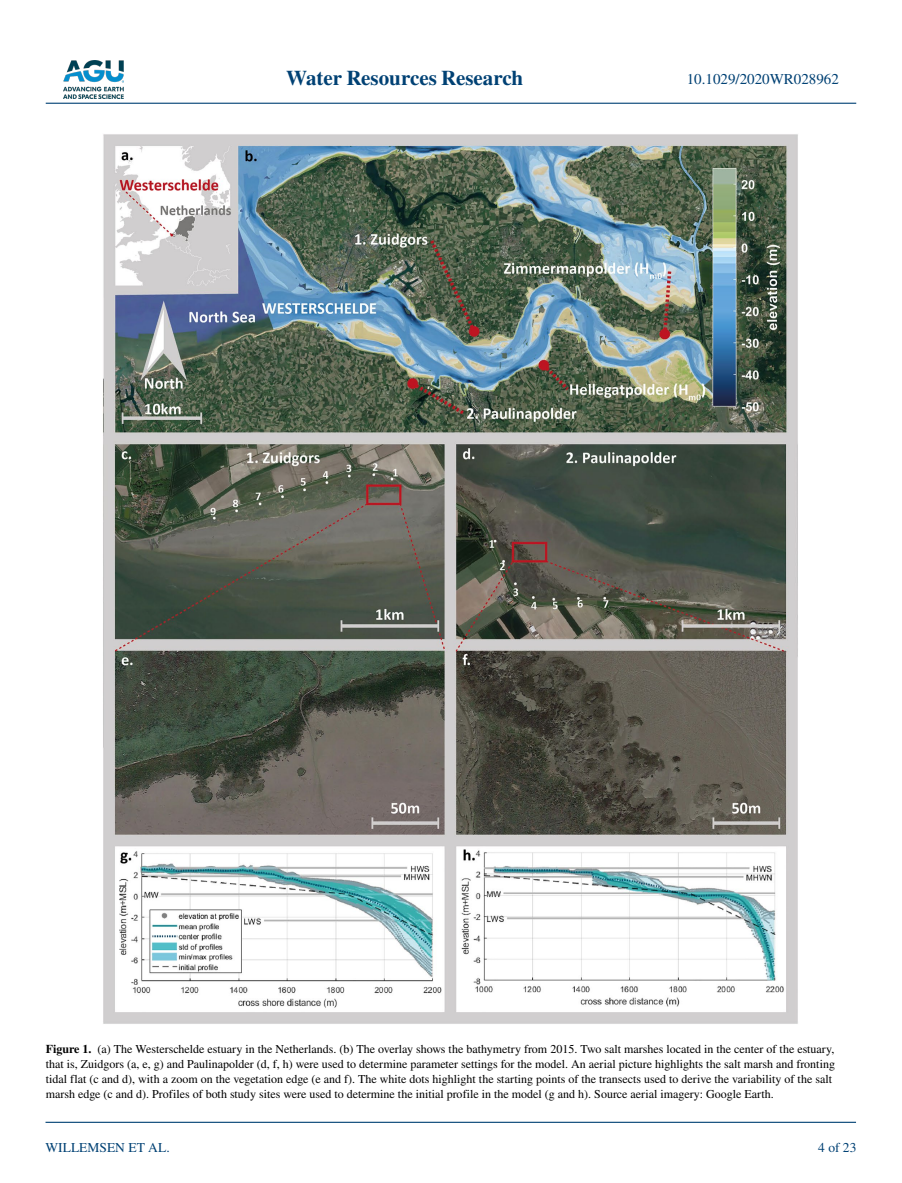
<style>
.page{position:relative;width:902px;height:1183px;background:#fff}
.page>*{position:absolute;margin:0;border:0;box-sizing:border-box;transform-origin:0 0}
.t1{font:700 21px "STIX";color:#004174}
.t2{font:15px "STIX";color:#004174}
.t3{font:13.5px "STIX";color:#004174}
.t4{font:12px/15px "STIX";color:#000}
.s1{font-weight:700}
</style>
<div class="page">
<img style="left:63px;top:60px;width:60px;height:39px">
<hr style="left:46px;top:103px;width:810px;height:1px;background:#004174">
<hr style="left:45px;top:1121px;width:810px;height:1px;background:#004174">
<img style="left:103px;top:134px;width:695px;height:890px">
<h1 class="t1" style="left:286px;top:66px;width:238px">Water Resources Research</h1>
<p class="t2" style="left:686px;top:69px;width:154px">10.1029/2020WR028962</p>
<p class="t4" style="left:46px;top:1042px;width:790px"><span class="s1">Figure 1.</span> (a) The Westerschelde estuary in the Netherlands. (b) The overlay shows the bathymetry from 2015. Two salt marshes located in the center of the estuary, that is, Zuidgors (a, e, g) and Paulinapolder (d, f, h) were used to determine parameter settings for the model. An aerial picture highlights the salt marsh and fronting tidal flat (c and d), with a zoom on the vegetation edge (e and f). The white dots highlight the starting points of the transects used to derive the variability of the salt marsh edge (c and d). Profiles of both study sites were used to determine the initial profile in the model (g and h). Source aerial imagery: Google Earth.</p>
<p class="t3" style="left:45px;top:1138px;width:126px">WILLEMSEN ET AL.</p>
<p class="t3" style="left:818px;top:1138px;width:40px">4 of 23</p>
</div>
